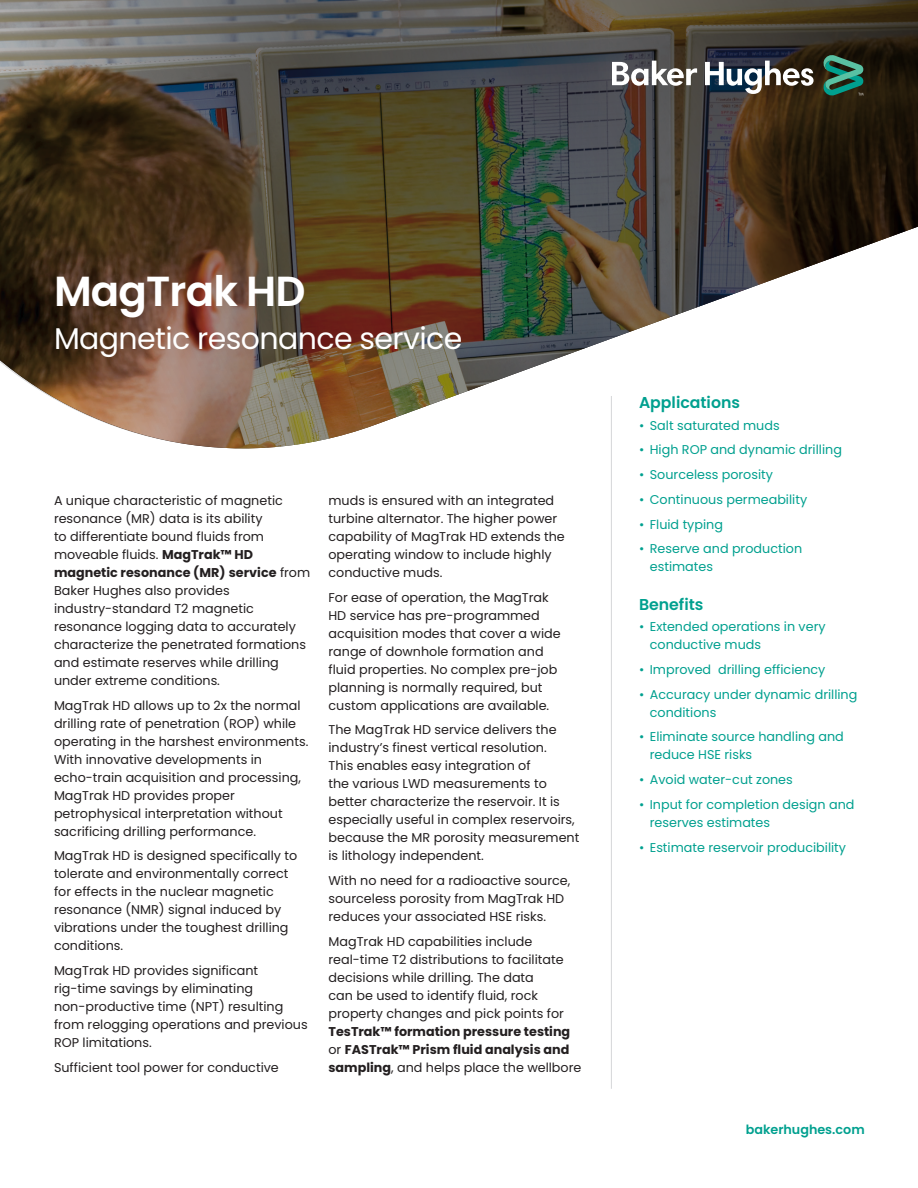
<style>
.page{position:relative;width:918px;height:1188px;background:#fff}
.page>*{position:absolute;margin:0;border:0;box-sizing:border-box;transform-origin:0 0}
._28pt-headline-OFS{font:600 42px "Poppins";letter-spacing:-.02em;color:#fff}
._20pt-subhead-OFS{font:30px "Poppins";letter-spacing:-.02em;color:#fff}
._10_5pt-Sidebar-head{font:600 15.75px "Poppins";color:#00a08f}
._8_5pt-body_text-OFS{font:12.75px/18px "Poppins";color:#231f20}
.t1{font:12.75px/18px "Poppins";color:#00a08f}
.t2{font:600 12.75px "Poppins";color:#00a08f}
.s1{font-weight:700}
</style>
<div class="page">
<hr style="left:611px;top:396px;width:1px;height:693px;background:#d9dadc">
<img style="left:0;top:0;width:918px;height:449px">
<p class="_28pt-headline-OFS" style="left:54px;top:267px;width:253px">MagTrak HD</p>
<p class="_20pt-subhead-OFS" style="left:54px;top:321px;width:410px">Magnetic resonance service</p>
<p class="_8_5pt-body_text-OFS" style="left:54px;top:491px;width:258px">A unique characteristic of magnetic resonance (MR) data is its ability<br>to differentiate bound fluids from moveable fluids. <span class="s1">MagTrak™ HD magnetic resonance (MR) service</span> from Baker Hughes also provides industry-standard T2 magnetic resonance logging data to accurately characterize the penetrated formations and estimate reserves while drilling under extreme conditions.</p>
<p class="_8_5pt-body_text-OFS" style="left:54px;top:696px;width:256px">MagTrak HD allows up to 2x the normal drilling rate of penetration (ROP) while operating in the harshest environments.<br>With innovative developments in echo-train acquisition and processing, MagTrak HD provides proper petrophysical interpretation without sacrificing drilling performance.</p>
<p class="_8_5pt-body_text-OFS" style="left:54px;top:847px;width:245px">MagTrak HD is designed specifically to tolerate and environmentally correct for effects in the nuclear magnetic resonance (NMR) signal induced by vibrations under the toughest drilling conditions.</p>
<p class="_8_5pt-body_text-OFS" style="left:54px;top:962px;width:255px">MagTrak HD provides significant rig-time savings by eliminating non-productive time (NPT) resulting from relogging operations and previous<br>ROP limitations.</p>
<p class="_8_5pt-body_text-OFS" style="left:54px;top:1058px;width:226px">Sufficient tool power for conductive</p>
<p class="_8_5pt-body_text-OFS" style="left:328px;top:491px;width:238px">muds is ensured with an integrated turbine alternator. The higher power capability of MagTrak HD extends the operating window to include highly conductive muds.</p>
<p class="_8_5pt-body_text-OFS" style="left:328px;top:588px;width:234px">For ease of operation, the MagTrak HD service has pre-programmed acquisition modes that cover a wide range of downhole formation and fluid properties. No complex pre-job planning is normally required, but custom applications are available.</p>
<p class="_8_5pt-body_text-OFS" style="left:328px;top:721px;width:252px">The MagTrak HD service delivers the industry’s finest vertical resolution.<br>This enables easy integration of<br>the various LWD measurements to better characterize the reservoir. It is especially useful in complex reservoirs, because the MR porosity measurement is lithology independent.</p>
<p class="_8_5pt-body_text-OFS" style="left:328px;top:872px;width:243px">With no need for a radioactive source, sourceless porosity from MagTrak HD reduces your associated HSE risks.</p>
<p class="_8_5pt-body_text-OFS" style="left:328px;top:932px;width:254px">MagTrak HD capabilities include real-time T2 distributions to facilitate decisions while drilling. The data<br>can be used to identify fluid, rock property changes and pick points for <span class="s1">TesTrak™ formation pressure testing </span>or <span class="s1">FASTrak™ Prism fluid analysis and sampling</span>, and helps place the wellbore</p>
<p class="_10_5pt-Sidebar-head" style="left:639px;top:393px;width:103px">Applications</p>
<p class="t1" style="left:639px;top:416px;width:142px">• Salt saturated muds</p>
<p class="t1" style="left:639px;top:441px;width:204px">• High ROP and dynamic drilling</p>
<p class="t1" style="left:639px;top:466px;width:136px">• Sourceless porosity</p>
<p class="t1" style="left:639px;top:490px;width:170px">• Continuous permeability</p>
<p class="t1" style="left:639px;top:515px;width:86px">• Fluid typing</p>
<p class="t1" style="left:650px;top:540px;width:154px;text-indent:-11px">• Reserve and production estimates</p>
<p class="_10_5pt-Sidebar-head" style="left:639px;top:595px;width:66px">Benefits</p>
<p class="t1" style="left:650px;top:618px;width:177px;text-indent:-11px">• Extended operations in very conductive muds</p>
<p class="t1" style="left:639px;top:660px;width:188px">• Improved drilling efficiency</p>
<p class="t1" style="left:650px;top:685px;width:209px;text-indent:-11px">• Accuracy under dynamic drilling conditions</p>
<p class="t1" style="left:650px;top:728px;width:196px;text-indent:-11px">• Eliminate source handling and reduce HSE risks</p>
<p class="t1" style="left:639px;top:771px;width:155px">• Avoid water-cut zones</p>
<p class="t1" style="left:650px;top:795px;width:206px;text-indent:-11px">• Input for completion design and reserves estimates</p>
<p class="t1" style="left:639px;top:838px;width:209px">• Estimate reservoir producibility</p>
<p class="t2" style="left:746px;top:1122px;width:120px">bakerhughes.com</p>
</div>
